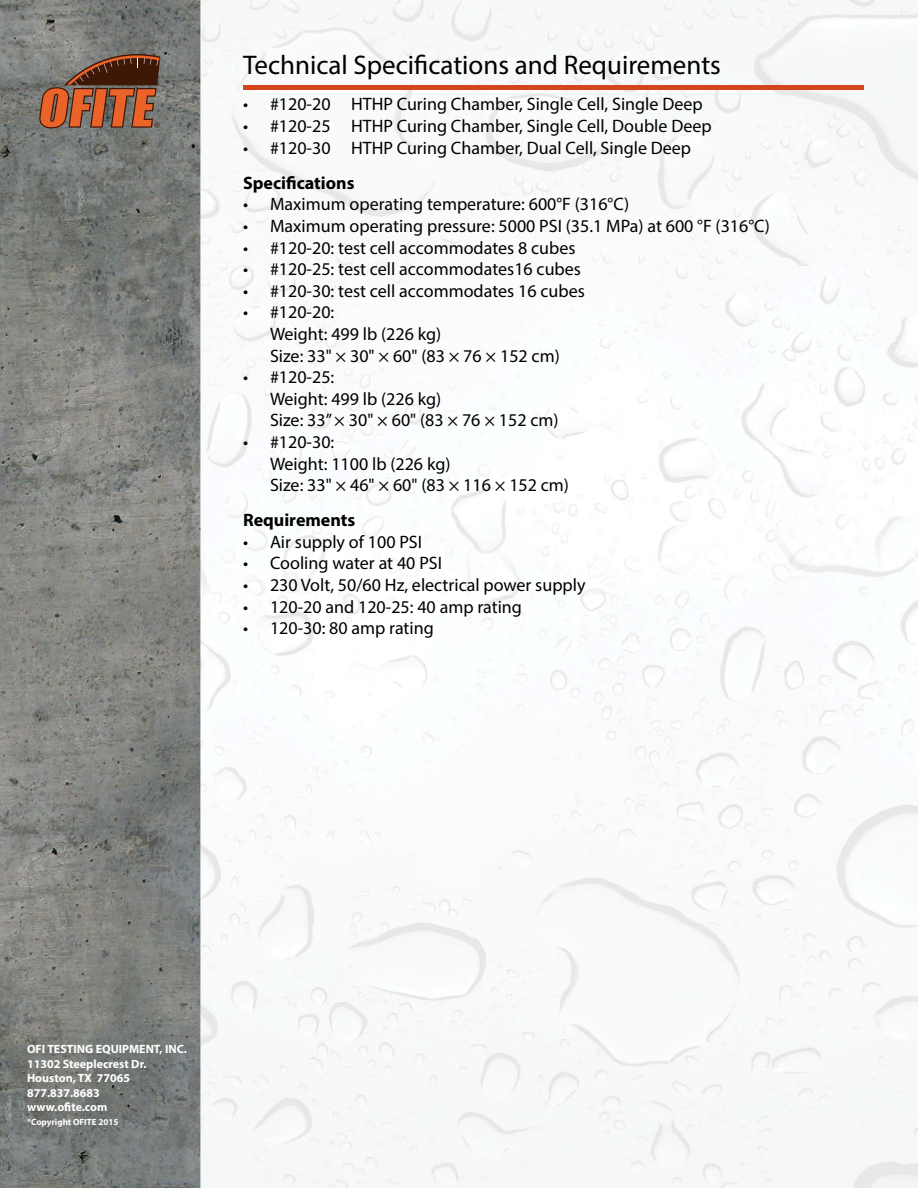
<style>
.page{position:relative;width:918px;height:1188px;background:#fff}
.page>*{position:absolute;margin:0;border:0;box-sizing:border-box;transform-origin:0 0}
.t1{font:27px "Myriad Pro";color:#000}
.t2{font:18px/21.6px "Myriad Pro";color:#000}
.t3{font:700 18px "Myriad Pro";color:#000}
.t4{font:700 12px/14.4px "Myriad Pro";color:#fff}
.t5{font:700 9px "Myriad Pro";color:#fff}
</style>
<div class="page">
<img style="left:0;top:0;width:918px;height:1188px">
<svg style="left:39px;top:54px;width:121px;height:74px;background:#8b553c"></svg>
<hr style="left:243px;top:85px;width:621px;height:4px;background:#d4451d">
<h1 class="t1" style="left:243px;top:49px;width:479px">Technical Specifications and Requirements</h1>
<p class="t2" style="left:243px;top:93px;width:461px">• #120-20 HTHP Curing Chamber, Single Cell, Single Deep</p>
<p class="t2" style="left:243px;top:115px;width:470px">• #120-25 HTHP Curing Chamber, Single Cell, Double Deep</p>
<p class="t2" style="left:243px;top:137px;width:450px">• #120-30 HTHP Curing Chamber, Dual Cell, Single Deep</p>
<p class="t3" style="left:243px;top:171px;width:113px">Specifications</p>
<p class="t2" style="left:243px;top:193px;width:388px">• Maximum operating temperature: 600°F (316°C)</p>
<p class="t2" style="left:243px;top:215px;width:528px">• Maximum operating pressure: 5000 PSI (35.1 MPa) at 600 °F (316°C)</p>
<p class="t2" style="left:243px;top:236px;width:334px">• #120-20: test cell accommodates 8 cubes</p>
<p class="t2" style="left:243px;top:258px;width:340px">• #120-25: test cell accommodates16 cubes</p>
<p class="t2" style="left:243px;top:280px;width:343px">• #120-30: test cell accommodates 16 cubes</p>
<p class="t2" style="left:270px;top:301px;width:291px;text-indent:-27px">• #120-20:<br>Weight: 499 lb (226 kg)<br>Size: 33" × 30" × 60" (83 × 76 × 152 cm)</p>
<p class="t2" style="left:270px;top:366px;width:290px;text-indent:-27px">• #120-25:<br>Weight: 499 lb (226 kg)<br>Size: 33” × 30" × 60" (83 × 76 × 152 cm)</p>
<p class="t2" style="left:270px;top:431px;width:301px;text-indent:-27px">• #120-30:<br>Weight: 1100 lb (226 kg)<br>Size: 33" × 46" × 60" (83 × 116 × 152 cm)</p>
<p class="t3" style="left:243px;top:508px;width:114px">Requirements</p>
<p class="t2" style="left:243px;top:531px;width:181px">• Air supply of 100 PSI</p>
<p class="t2" style="left:243px;top:552px;width:201px">• Cooling water at 40 PSI</p>
<p class="t2" style="left:243px;top:574px;width:344px">• 230 Volt, 50/60 Hz, electrical power supply</p>
<p class="t2" style="left:243px;top:596px;width:281px">• 120-20 and 120-25: 40 amp rating</p>
<p class="t2" style="left:243px;top:617px;width:192px">• 120-30: 80 amp rating</p>
<p class="t4" style="left:27px;top:1042px;width:161px">OFI TESTING EQUIPMENT, INC.<br>11302 Steeplecrest Dr.<br>Houston, TX 77065<br>877.837.8683<br>www.ofite.com</p>
<p class="t5" style="left:27px;top:1116px;width:93px">®Copyright OFITE 2015</p>
</div>
